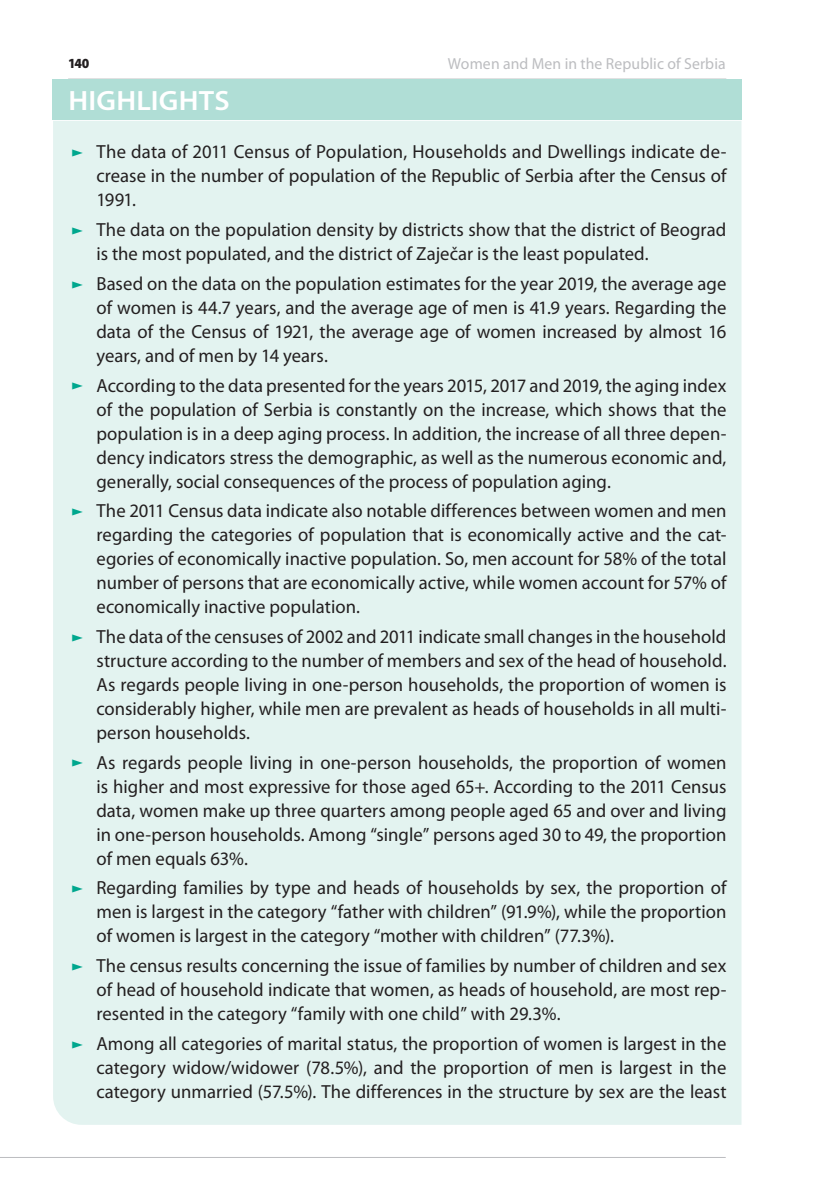
<style>
.page{position:relative;width:840px;height:1191px;background:#fff}
.page>*{position:absolute;margin:0;border:0;box-sizing:border-box;transform-origin:0 0}
.ИЗДВАЈАМО{font:600 28px "Myriad Pro";letter-spacing:.01em;color:#fff;scale:1.05 1}
.t1{font:19px/24px "Myriad Pro";letter-spacing:.005em;color:#231f20;text-align:justify}
.t2{font:16px "Myriad Pro";letter-spacing:.01em;color:#bcbdc0}
.t3{font:900 14px "Myriad Pro";color:#231f20;scale:.94 1}
</style>
<div class="page">
<hr style="left:0;top:1157px;width:725px;height:1px;background:#bcbdc0">
<div style="left:53px;top:121px;width:688px;height:1003px;background:#e3f3f0"></div>
<div style="left:53px;top:79px;width:688px;height:41px;background:#b0ded6"></div>
<svg style="left:72px;top:150px;width:11px;height:7px"></svg>
<svg style="left:72px;top:227px;width:11px;height:7px"></svg>
<svg style="left:72px;top:281px;width:11px;height:7px"></svg>
<svg style="left:72px;top:383px;width:11px;height:7px"></svg>
<svg style="left:72px;top:508px;width:11px;height:7px"></svg>
<svg style="left:72px;top:634px;width:11px;height:7px"></svg>
<svg style="left:72px;top:760px;width:11px;height:7px"></svg>
<svg style="left:72px;top:885px;width:11px;height:7px"></svg>
<svg style="left:72px;top:963px;width:11px;height:7px"></svg>
<svg style="left:72px;top:1041px;width:11px;height:7px"></svg>
<p class="t3" style="left:68px;top:56px;width:24px">140</p>
<p class="t2" style="left:447px;top:55px;width:279px">Women and Men in the Republic of Serbia</p>
<p class="ИЗДВАЈАМО" style="left:68px;top:85px;width:155px">HIGHLIGHTS</p>
<p class="t1" style="left:96px;top:140px;width:631px">The data of 2011 Census of Population, Households and Dwellings indicate de&shy;crease in the number of population of the Republic of Serbia after the Census of 1991.</p>
<p class="t1" style="left:96px;top:218px;width:631px">The data on the population density by districts show that the district of Beograd is the most populated, and the district of Zaječar is the least populated.</p>
<p class="t1" style="left:96px;top:272px;width:631px">Based on the data on the population estimates for the year 2019, the average age of women is 44.7 years, and the average age of men is 41.9 years. Regarding the data of the Census of 1921, the average age of women increased by almost 16 years, and of men by 14 years.</p>
<p class="t1" style="left:96px;top:373px;width:631px">According to the data presented for the years 2015, 2017 and 2019, the aging index of the population of Serbia is constantly on the increase, which shows that the population is in a deep aging process. In addition, the increase of all three depen&shy;dency indicators stress the demographic, as well as the numerous economic and, generally, social consequences of the process of population aging.</p>
<p class="t1" style="left:96px;top:499px;width:631px">The 2011 Census data indicate also notable differences between women and men regarding the categories of population that is economically active and the cat&shy;egories of economically inactive population. So, men account for 58% of the total number of persons that are economically active, while women account for 57% of economically inactive population.</p>
<p class="t1" style="left:96px;top:625px;width:631px">The data of the censuses of 2002 and 2011 indicate small changes in the household structure according to the number of members and sex of the head of household.<br>As regards people living in one-person households, the proportion of women is considerably higher, while men are prevalent as heads of households in all multi&shy;person households.</p>
<p class="t1" style="left:96px;top:750px;width:631px">As regards people living in one-person households, the proportion of women is higher and most expressive for those aged 65+. According to the 2011 Census data, women make up three quarters among people aged 65 and over and living in one-person households. Among “single” persons aged 30 to 49, the proportion of men equals 63%.</p>
<p class="t1" style="left:96px;top:876px;width:631px">Regarding families by type and heads of households by sex, the proportion of men is largest in the category “father with children” (91.9%), while the proportion of women is largest in the category “mother with children” (77.3%).</p>
<p class="t1" style="left:96px;top:954px;width:631px">The census results concerning the issue of families by number of children and sex of head of household indicate that women, as heads of household, are most rep&shy;resented in the category “family with one child” with 29.3%.</p>
<p class="t1" style="left:96px;top:1031px;width:631px">Among all categories of marital status, the proportion of women is largest in the category widow/widower (78.5%), and the proportion of men is largest in the category unmarried (57.5%). The differences in the structure by sex are the least</p>
</div>
